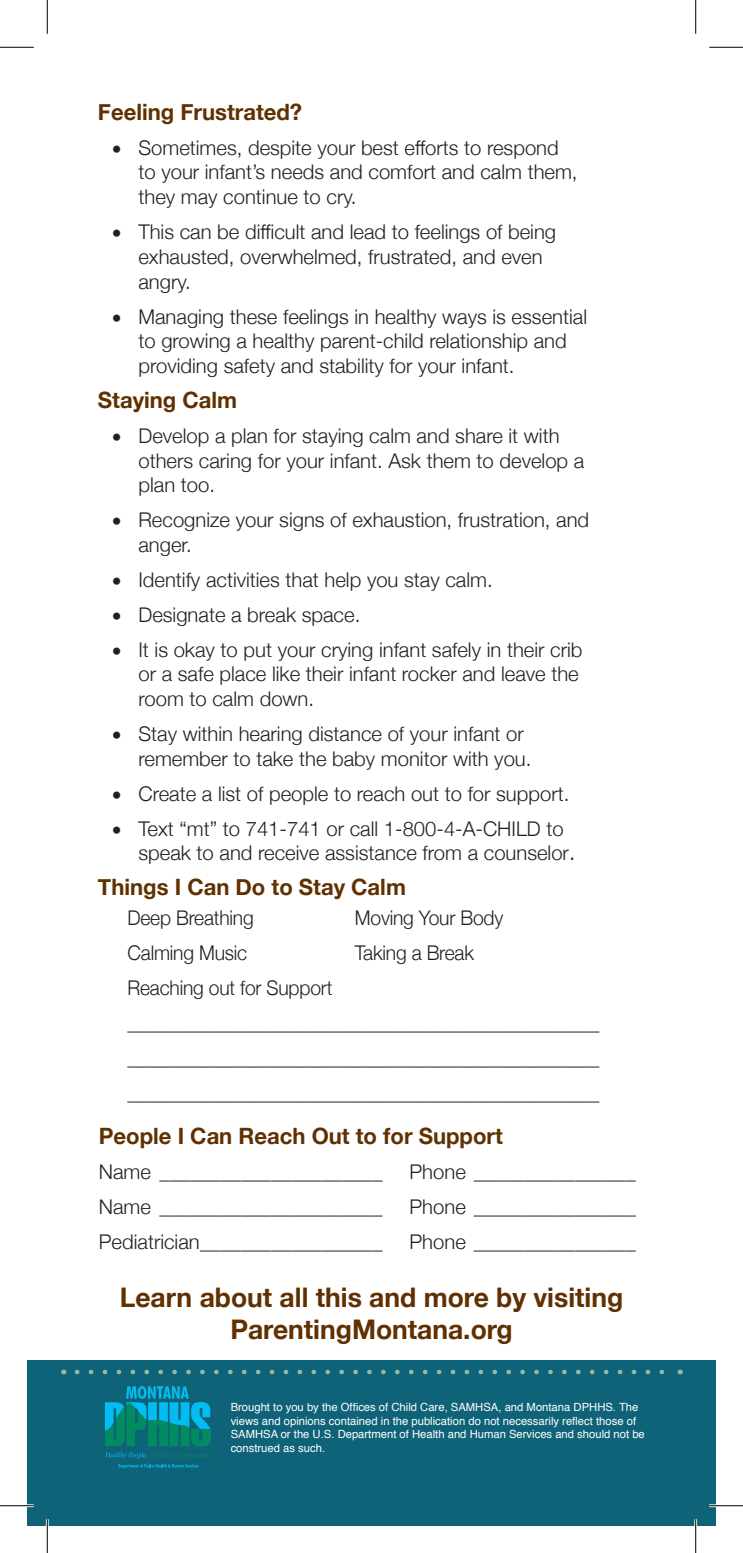
<style>
.page{position:relative;width:743px;height:1553px;background:#fff}
.page>*{position:absolute;margin:0;border:0;box-sizing:border-box;transform-origin:0 0}
.t1{font:700 27px/32.6px "Helvetica Neue";color:#603000;text-align:center}
.t2{font:700 22.5px "Helvetica Neue";color:#603000}
.t3{font:300 20.25px/24.8px "Helvetica Neue";color:#231f20}
.t4{font:300 20.25px/34.9px "Helvetica Neue";color:#231f20;scale:.95 1}
.t5{font:11.25px/13.5px "Helvetica";color:#fff}
.s1{font-family:"Minion Pro";font-weight:400;font-size:27px}
.s2{font-size:22.5px}
</style>
<div class="page">
<div style="left:27px;top:1369px;width:689px;height:157px;background:#0f6378"></div>
<svg style="left:105px;top:1386px;width:106px;height:82px"></svg>
<div style="left:27px;top:1360px;width:689px;height:19px;background:#0f6378"></div>
<svg style="left:77px;top:1369px;width:588px;height:5px"></svg>
<hr style="left:0;top:1504px;width:34px;height:3px;background:#fff">
<hr style="left:709px;top:1504px;width:33px;height:3px;background:#fff">
<hr style="left:46px;top:1519px;width:3px;height:33px;background:#fff">
<hr style="left:694px;top:1519px;width:3px;height:33px;background:#fff">
<hr style="left:0;top:47px;width:34px;height:1px;background:#000">
<hr style="left:709px;top:47px;width:33px;height:1px;background:#000">
<hr style="left:0;top:1505px;width:34px;height:1px;background:#000">
<hr style="left:709px;top:1505px;width:33px;height:1px;background:#000">
<hr style="left:47px;top:0;width:1px;height:34px;background:#000">
<hr style="left:47px;top:1519px;width:1px;height:33px;background:#000">
<hr style="left:695px;top:0;width:1px;height:34px;background:#000">
<hr style="left:695px;top:1519px;width:1px;height:33px;background:#000">
<p class="t2" style="left:98px;top:94px;width:206px">Feeling Frustrated?</p>
<p class="t3" style="left:138px;top:134px;width:440px;text-indent:-27px"><span class="s1">•</span> Sometimes, despite your best efforts to respond to your infant’s needs and comfort and calm them, they may continue to cry.</p>
<p class="t3" style="left:138px;top:218px;width:419px;text-indent:-27px"><span class="s1">•</span> This can be difficult and lead to feelings of being exhausted, overwhelmed, frustrated, and even angry.</p>
<p class="t3" style="left:138px;top:302px;width:450px;text-indent:-27px"><span class="s1">•</span> Managing these feelings in healthy ways is essential to growing a healthy parent-child relationship and providing safety and stability for your infant.</p>
<p class="t2" style="left:98px;top:382px;width:141px">Staying Calm</p>
<p class="t3" style="left:138px;top:422px;width:447px;text-indent:-27px"><span class="s1">•</span> Develop a plan for staying calm and share it with others caring for your infant. Ask them to develop a plan too.</p>
<p class="t3" style="left:138px;top:506px;width:452px;text-indent:-27px"><span class="s1">•</span> Recognize your signs of exhaustion, frustration, and anger.</p>
<p class="t3" style="left:111px;top:566px;width:383px"><span class="s1">•</span> Identify activities that help you stay calm.</p>
<p class="t3" style="left:111px;top:601px;width:250px"><span class="s1">•</span> Designate a break space.</p>
<p class="t3" style="left:138px;top:635px;width:445px;text-indent:-27px"><span class="s1">•</span> It is okay to put your crying infant safely in their crib or a safe place like their infant rocker and leave the room to calm down.</p>
<p class="t3" style="left:138px;top:720px;width:394px;text-indent:-27px"><span class="s1">•</span> Stay within hearing distance of your infant or remember to take the baby monitor with you.</p>
<p class="t3" style="left:111px;top:779px;width:459px"><span class="s1">•</span> Create a list of people to reach out to for support.</p>
<p class="t3" style="left:138px;top:814px;width:438px;text-indent:-27px"><span class="s1">•</span> Text “mt” to 741-741 or call 1-800-4-A-CHILD to speak to and receive assistance from a counselor<span class="s2">.</span></p>
<p class="t2" style="left:98px;top:869px;width:309px">Things I Can Do to Stay Calm</p>
<p class="t4" style="left:127px;top:899px;width:134px">Deep Breathing</p>
<p class="t4" style="left:355px;top:899px;width:158px">Moving Your Body</p>
<p class="t4" style="left:127px;top:934px;width:127px">Calming Music</p>
<p class="t4" style="left:355px;top:934px;width:127px">Taking a Break</p>
<p class="t4" style="left:127px;top:969px;width:498px">Reaching out for Support __________________________________________________ __________________________________________________ __________________________________________________</p>
<p class="t2" style="left:99px;top:1118px;width:405px">People I Can Reach Out to for Support</p>
<p class="t3" style="left:99px;top:1158px;width:285px">Name ______________________</p>
<p class="t3" style="left:409px;top:1158px;width:228px">Phone ________________</p>
<p class="t3" style="left:99px;top:1192px;width:285px">Name ______________________</p>
<p class="t3" style="left:409px;top:1192px;width:228px">Phone ________________</p>
<p class="t3" style="left:99px;top:1227px;width:285px">Pediatrician__________________</p>
<p class="t3" style="left:409px;top:1227px;width:228px">Phone ________________</p>
<h1 class="t1" style="left:120px;top:1281px;width:505px">Learn about all this and more by visiting<br>ParentingMontana.org</h1>
<p class="t5" style="left:231px;top:1401px;width:415px">Brought to you by the Offices of Child Care, SAMHSA, and Montana DPHHS. The views and opinions contained in the publication do not necessarily reflect those of SAMHSA or the U.S. Department of Health and Human Services and should not be construed as such.</p>
</div>
